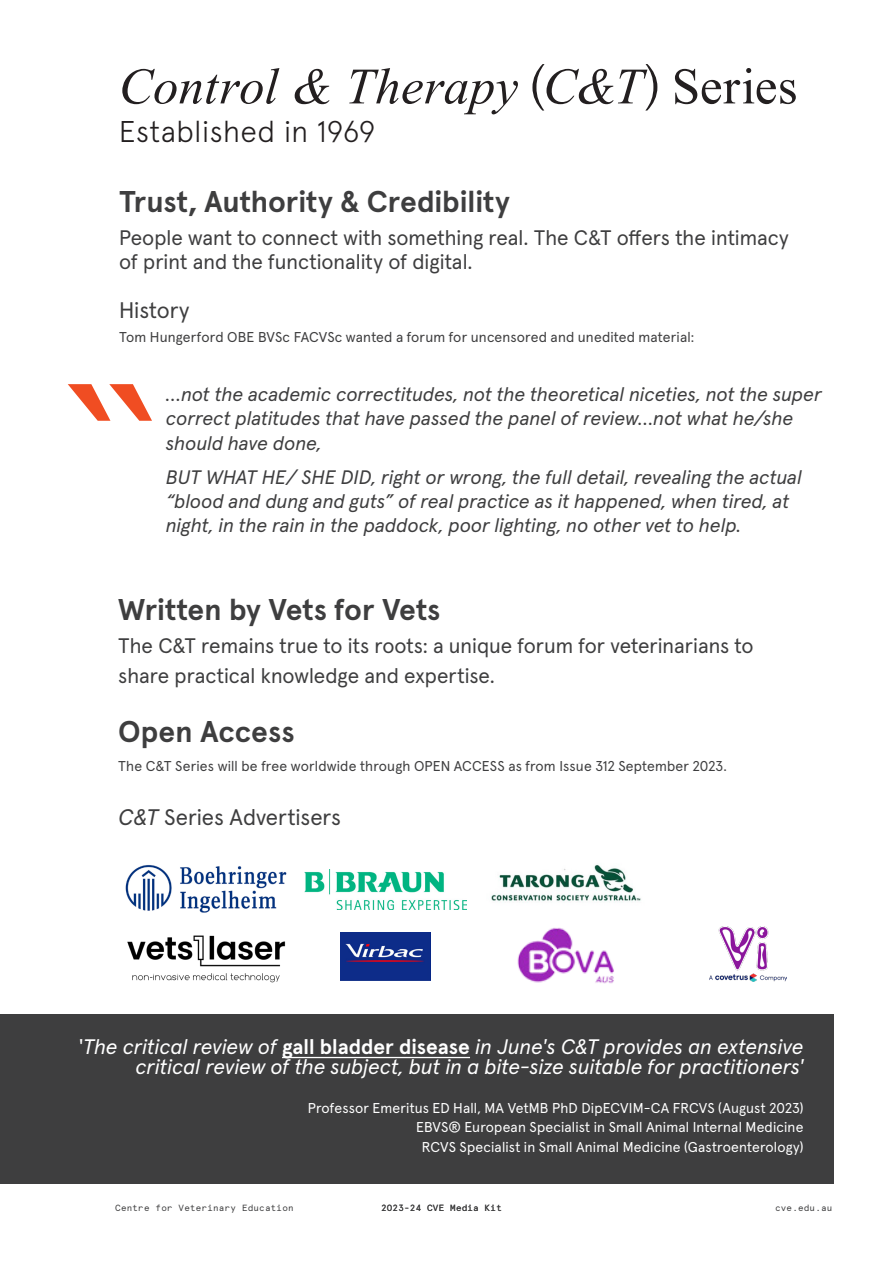
<style>
.page{position:relative;width:893px;height:1263px;background:#fff}
.page>*{position:absolute;margin:0;border:0;box-sizing:border-box;transform-origin:0 0}
.Page_heading_standard_Acumin_-_36_28pt_b{font:italic 51px "Times New Roman";letter-spacing:.005em;color:#231f20}
.Body_Text_-_9_5_13pt_charcoal{font:700 30px "Apercu Pro";color:#3e3e3f}
.Intro_Text_-_20_24pt_charcoal{font:700 30px "Apercu Pro";letter-spacing:-.005em;color:#3e3e3f}
.Page_heading_standard_Acumin_-_36_28pt_b-2{font:300 30px "Apercu Pro";color:#231f20}
.Body_Text_-_9_5_13pt_charcoal-2{font:22.5px "Apercu Pro";letter-spacing:-.005em;color:#3e3e3f}
.Intro_Text_-_15_20pt_charcoal{font:22.5px "Apercu Pro";color:#3e3e3f}
.Intro_Text_-_15_20pt_charcoal-2{font:21px/24px "Apercu Pro";color:#3e3e3f}
.Body_Text_-_9_5_13pt_charcoal-3{font:italic 21px/19.5px "Apercu Pro";letter-spacing:-.005em;color:#fff;text-align:right}
.Body_Text_-_9_5_13pt_charcoal-4{font:italic 19.5px/24.3px "Apercu Pro";color:#3e3e3f}
.Body_Text_-_9_5_13pt_charcoal-5{font:14.25px/19.5px "Apercu Pro";letter-spacing:.01em;color:#fff;text-align:right}
.Body_Text_-_9_5_13pt_charcoal-6{font:14.25px "Apercu Pro";letter-spacing:.01em;color:#3e3e3f}
.Intro_Text_-_15_20pt_charcoal-3{font:14.25px "Apercu Pro";letter-spacing:.01em;color:#3e3e3f}
.t1{font:9px "Apercu Mono Pro";letter-spacing:.02em;color:#3e3e3f}
.s1{font-family:"Lyon Display LF";font-style:normal}
.s2{font-style:normal}
.s3{font-style:italic}
.s4{font-weight:700;font-style:normal}
</style>
<div class="page">
<div style="left:0;top:1014px;width:833px;height:170px;background:#3e3e3f"></div>
<img style="left:305px;top:870px;width:161px;height:40px">
<img style="left:341px;top:933px;width:89px;height:48px">
<img style="left:491px;top:864px;width:150px;height:39px">
<img style="left:710px;top:927px;width:76px;height:54px">
<img style="left:125px;top:865px;width:162px;height:48px">
<img style="left:127px;top:935px;width:159px;height:48px">
<img style="left:517px;top:927px;width:97px;height:57px">
<hr style="left:282px;top:1057px;width:188px;height:1px;background:#fff">
<svg style="left:68px;top:384px;width:84px;height:37px"></svg>
<p class="Page_heading_standard_Acumin_-_36_28pt_b" style="left:119px;top:51px;width:680px">Control &amp; Therapy <span class="s1">(</span>C&amp;T<span class="s1">)</span> <span class="s2">Series</span></p>
<p class="Page_heading_standard_Acumin_-_36_28pt_b-2" style="left:119px;top:109px;width:258px">Established in 1969</p>
<p class="Intro_Text_-_20_24pt_charcoal" style="left:119px;top:179px;width:392px">Trust, Authority &amp; Credibility</p>
<p class="Intro_Text_-_15_20pt_charcoal-2" style="left:119px;top:224px;width:671px">People want to connect with something real. The C&amp;T offers the intimacy of print and the functionality of digital.</p>
<p class="Intro_Text_-_15_20pt_charcoal" style="left:119px;top:293px;width:72px">History</p>
<p class="Intro_Text_-_15_20pt_charcoal-3" style="left:119px;top:326px;width:577px">Tom Hungerford OBE BVSc FACVSc wanted a forum for uncensored and unedited material:</p>
<p class="Body_Text_-_9_5_13pt_charcoal-4" style="left:166px;top:380px;width:657px">…not the academic correctitudes, not the theoretical niceties, not the super correct platitudes that have passed the panel of review…not what he/she should have done,</p>
<p class="Body_Text_-_9_5_13pt_charcoal-4" style="left:166px;top:463px;width:637px">BUT WHAT HE/ SHE DID, right or wrong, the full detail, revealing the actual “blood and dung and guts” of real practice as it happened, when tired, at night, in the rain in the paddock, poor lighting, no other vet to help.</p>
<p class="Body_Text_-_9_5_13pt_charcoal" style="left:118px;top:586px;width:324px">Written by Vets for Vets</p>
<p class="Intro_Text_-_15_20pt_charcoal-2" style="left:118px;top:629px;width:637px;line-height:30px">The C&amp;T remains true to its roots: a unique forum for veterinarians to share practical knowledge and expertise.</p>
<p class="Body_Text_-_9_5_13pt_charcoal" style="left:118px;top:708px;width:178px">Open Access</p>
<p class="Body_Text_-_9_5_13pt_charcoal-6" style="left:118px;top:755px;width:610px">The C&amp;T Series will be free worldwide through OPEN ACCESS as from Issue 312 September 2023.</p>
<p class="Body_Text_-_9_5_13pt_charcoal-2" style="left:118px;top:800px;width:224px"><span class="s3">C&amp;T</span> Series Advertisers</p>
<p class="Body_Text_-_9_5_13pt_charcoal-3" style="left:79px;top:1035px;width:726px"><span class="s2">'</span>The critical review of <span class="s4">gall bladder disease</span> in June's C&amp;T provides an extensive critical review of the subject, but in a bite-size suitable for practitioners'</p>
<p class="Body_Text_-_9_5_13pt_charcoal-5" style="left:308px;top:1097px;width:497px">Professor Emeritus ED Hall, MA VetMB PhD DipECVIM-CA FRCVS (August 2023)<br>EBVS® European Specialist in Small Animal Internal Medicine<br>RCVS Specialist in Small Animal Medicine (Gastroenterology)</p>
<p class="t1" style="left:115px;top:1200px;width:180px">Centre for Veterinary Education</p>
<p class="t1" style="left:381px;top:1200px;width:122px">2023-24 CVE Media Kit</p>
<p class="t1" style="left:775px;top:1200px;width:59px">cve.edu.au</p>
</div>
